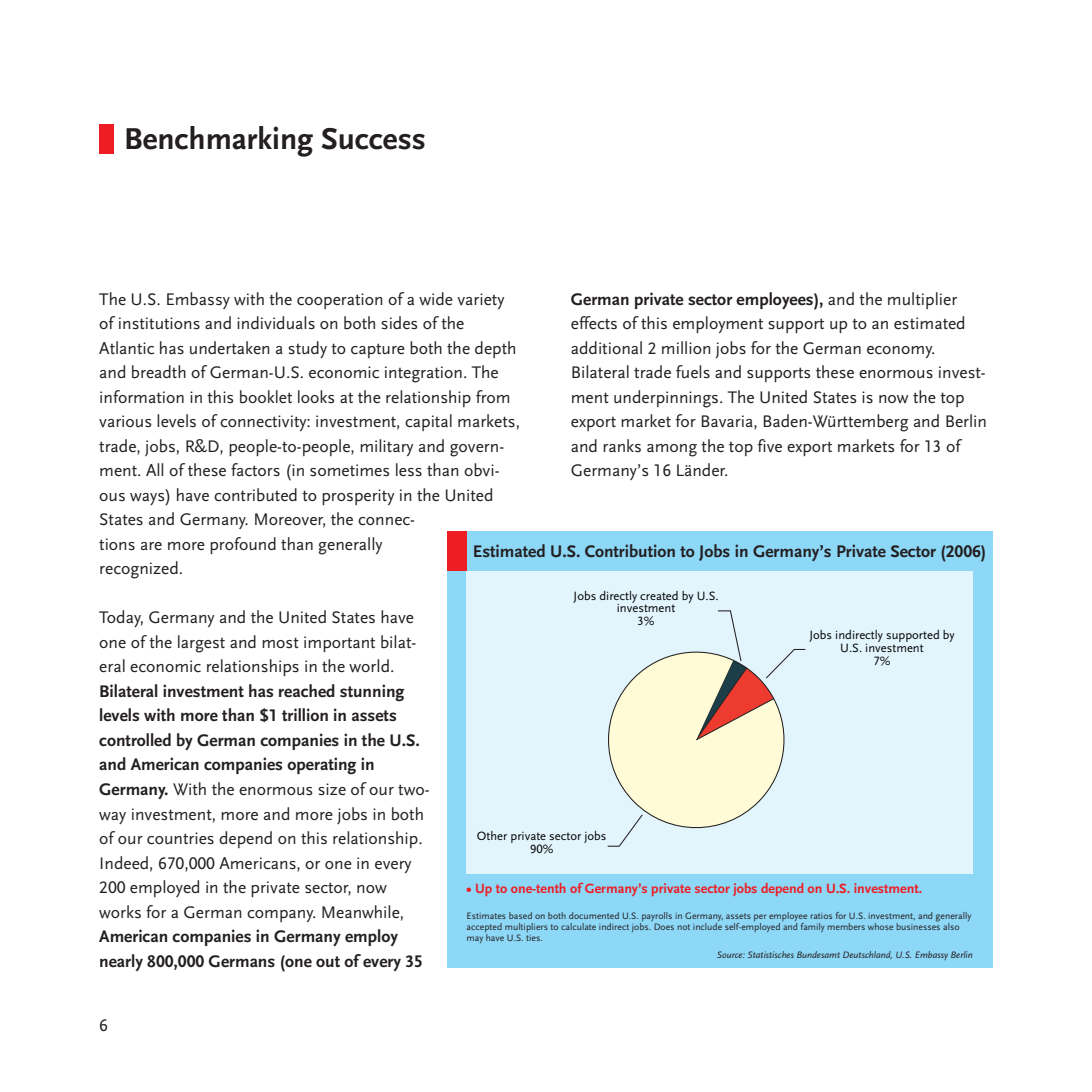
<style>
.page{position:relative;width:1092px;height:1092px;background:#fff}
.page>*{position:absolute;margin:0;border:0;box-sizing:border-box;transform-origin:0 0}
.t1{font:700 31.5px "Scala Sans LF";color:#231f20}
.t2{font:17.5px/24.5px "Scala Sans LF";color:#231f20}
.t3{font:700 17.5px/24.5px "Scala Sans LF";color:#231f20}
.t4{font:700 14px "Scala Sans LF";color:#ee1d23}
.t5{font:12.6px/12.6px "Scala Sans LF";color:#020404;text-align:center}
.t6{font:9.62px/11.4px "Scala Sans LF";color:#231f20}
.t7{font:italic 9.62px "Scala Sans LF";color:#231f20}
.s1{font-weight:700}
</style>
<div class="page">
<div style="left:446px;top:531px;width:546px;height:436px;background:#8dd7f7"></div>
<div style="left:466px;top:570px;width:506px;height:303px;background:#e2f4fc"></div>
<svg style="left:607px;top:610px;width:199px;height:237px"></svg>
<div style="left:446px;top:531px;width:20px;height:39px;background:#ee1d23"></div>
<div style="left:99px;top:124px;width:15px;height:30px;background:#ee1d23"></div>
<h1 class="t1" style="left:124px;top:128px;width:303px">Benchmarking Success</h1>
<p class="t2" style="left:99px;top:289px;width:422px">The U.S. Embassy with the cooperation of a wide variety of institutions and individuals on both sides of the Atlantic has undertaken a study to capture both the depth and breadth of German-U.S. economic integration. The information in this booklet looks at the relationship from various levels of connectivity: investment, capital markets, trade, jobs, R&amp;D, people-to-people, military and govern&shy;ment. All of these factors (in sometimes less than obvi&shy;ous ways) have contributed to prosperity in the United States and Germany. Moreover, the connec-<br>tions are more profound than generally<br>recognized.</p>
<p class="t2" style="left:99px;top:607px;width:318px">Today, Germany and the United States have one of the largest and most important bilat&shy;eral economic relationships in the world.</p>
<p class="t2" style="left:99px;top:681px;width:332px"><span class="s1">Bilateral investment has reached stunning levels with more than $1 trillion in assets controlled by German companies in the U.S. and American companies operating in Germany.</span> With the enormous size of our two&shy;way investment, more and more jobs in both of our countries depend on this relationship.<br>Indeed, 670,000 Americans, or one in every 200 employed in the private sector, now works for a German company. Meanwhile,</p>
<p class="t3" style="left:99px;top:926px;width:325px">American companies in Germany employ nearly 800,000 Germans (one out of every 35</p>
<p class="t2" style="left:570px;top:289px;width:418px"><span class="s1">German private sector employees),</span> and the multiplier effects of this employment support up to an estimated additional 2 million jobs for the German economy.<br>Bilateral trade fuels and supports these enormous invest&shy;ment underpinnings. The United States is now the top export market for Bavaria, Baden-Württemberg and Berlin and ranks among the top five export markets for 13 of Germany’s 16 Länder.</p>
<p class="t3" style="left:473px;top:540px;width:515px">Estimated U.S. Contribution to Jobs in Germany’s Private Sector (2006)</p>
<p class="t5" style="left:573px;top:590px;width:146px">Jobs directly created by U.S. investment<br>3%</p>
<p class="t5" style="left:809px;top:630px;width:147px">Jobs indirectly supported by<br>U.S. investment<br>7%</p>
<p class="t5" style="left:477px;top:831px;width:131px">Other private sector jobs<br>90%</p>
<p class="t4" style="left:466px;top:884px;width:457px">• Up to one-tenth of Germany’s private sector jobs depend on U.S. investment.</p>
<p class="t6" style="left:466px;top:910px;width:506px">Estimates based on both documented U.S. payrolls in Germany, assets per employee ratios for U.S. investment, and generally accepted multipliers to calculate indirect jobs. Does not include self-employed and family members whose businesses also may have U.S. ties.</p>
<p class="t7" style="left:717px;top:951px;width:257px">Source: Statistisches Bundesamt Deutschland, U.S. Embassy Berlin</p>
<p class="t2" style="left:99px;top:1014px;width:10px">6</p>
</div>
